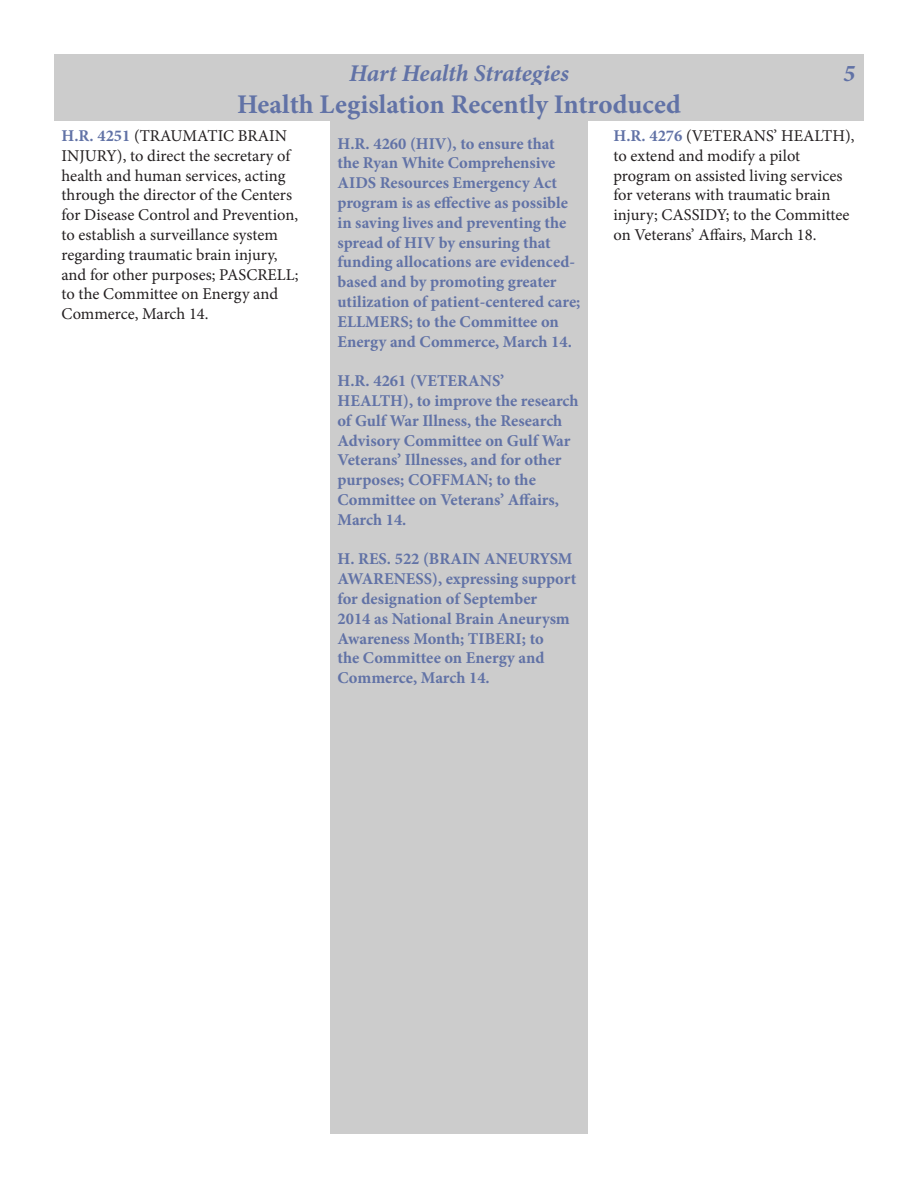
<style>
.page{position:relative;width:918px;height:1188px;background:#fff}
.page>*{position:absolute;margin:0;border:0;box-sizing:border-box;transform-origin:0 0}
.t1{font:700 27px "Minion Pro";color:#6172a6}
.t2{font:italic 700 24px "Minion Pro";letter-spacing:-.005em;color:#6172a6}
.t3{font:700 16.5px/19.8px "Minion Pro";color:#6172a6}
.t4{font:16.5px/19.8px "Minion Pro";color:#231f20}
.s1{font-weight:700;color:#6172a6}
</style>
<div class="page">
<div style="left:54px;top:54px;width:810px;height:36px;background:#ccc"></div>
<div style="left:54px;top:86px;width:810px;height:36px;background:#ccc"></div>
<div style="left:330px;top:122px;width:258px;height:1012px;background:#ccc"></div>
<p class="t2" style="left:349px;top:56px;width:221px">Hart Health Strategies</p>
<p class="t2" style="left:844px;top:56px;width:13px">5</p>
<p class="t1" style="left:237px;top:86px;width:445px">Health Legislation Recently Introduced</p>
<p class="t4" style="left:62px;top:126px;width:238px"><span class="s1">H.R. 4251</span> (TRAUMATIC BRAIN<br>INJURY), to direct the secretary of health and human services, acting through the director of the Centers for Disease Control and Prevention, to establish a surveillance system regarding traumatic brain injury, and for other purposes; PASCRELL; to the Committee on Energy and<br>Commerce, March 14.</p>
<p class="t4" style="left:614px;top:126px;width:243px"><span class="s1">H.R. 4276</span> (VETERANS’ HEALTH), to extend and modify a pilot program on assisted living services for veterans with traumatic brain injury; CASSIDY; to the Committee on Veterans’ Affairs, March 18.</p>
<p class="t3" style="left:338px;top:133px;width:245px">H.R. 4260 (HIV), to ensure that the Ryan White Comprehensive<br>AIDS Resources Emergency Act program is as effective as possible in saving lives and preventing the spread of HIV by ensuring that funding allocations are evidenced&shy;based and by promoting greater utilization of patient-centered care;<br>ELLMERS; to the Committee on<br>Energy and Commerce, March 14.</p>
<p class="t3" style="left:338px;top:371px;width:243px">H.R. 4261 (VETERANS’<br>HEALTH), to improve the research of Gulf War Illness, the Research<br>Advisory Committee on Gulf War<br>Veterans’ Illnesses, and for other purposes; COFFMAN; to the<br>Committee on Veterans’ Affairs,<br>March 14.</p>
<p class="t3" style="left:338px;top:549px;width:240px">H. RES. 522 (BRAIN ANEURYSM<br>AWARENESS), expressing support for designation of September<br>2014 as National Brain Aneurysm<br>Awareness Month; TIBERI; to<br>the Committee on Energy and<br>Commerce, March 14.</p>
</div>
